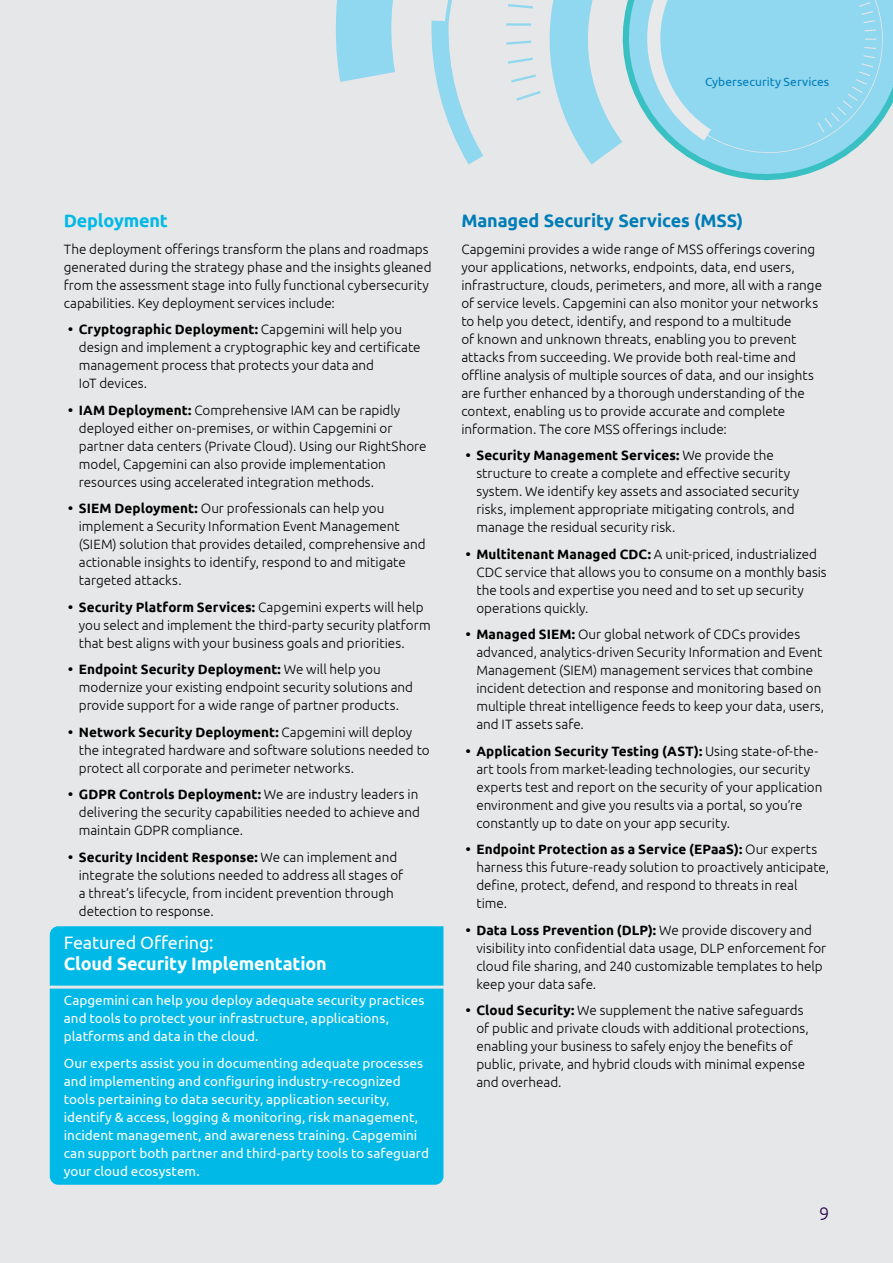
<style>
.page{position:relative;width:893px;height:1263px;background:#e6e7e8}
.page>*{position:absolute;margin:0;border:0;box-sizing:border-box;transform-origin:0 0}
.t1{font:700 18px "Ubuntu";letter-spacing:-.01em;color:#007db7}
.t2{font:700 18px "Ubuntu";letter-spacing:-.01em;color:#fff}
.t3{font:18px "Ubuntu";letter-spacing:-.01em;color:#fff}
.t4{font:700 18px "Ubuntu";letter-spacing:-.01em;color:#00b9e7}
.t5{font:300 18px "Ubuntu";color:#2c004b}
.t6{font:300 13.5px/18px "Ubuntu";color:#000}
.t7{font:13.5px/18px "Ubuntu";letter-spacing:.005em;color:#fff}
.t8{font:12px "Ubuntu";letter-spacing:.01em;color:#007db6}
.s1{font-weight:700}
</style>
<div class="page">
<div style="left:50px;top:926px;width:393px;height:259px;background:#00b9e7"></div>
<hr style="left:46px;top:985px;width:400px;height:3px;background:#e6e7e8">
<svg style="left:700px;top:0;width:193px;height:181px"></svg>
<svg style="left:335px;top:0;width:551px;height:164px"></svg>
<p class="t8" style="left:705px;top:74px;width:126px">Cybersecurity Services</p>
<h1 class="t4" style="left:64px;top:209px;width:106px">Deployment</h1>
<p class="t6" style="left:64px;top:239px;width:369px">The deployment offerings transform the plans and roadmaps generated during the strategy phase and the insights gleaned from the assessment stage into fully functional cybersecurity capabilities. Key deployment services include:</p>
<p class="t6" style="left:79px;top:320px;width:343px;text-indent:-11px"><span class="s1">• Cryptographic Deployment:</span> Capgemini will help you design and implement a cryptographic key and certificate management process that protects your data and<br>IoT devices.</p>
<p class="t6" style="left:79px;top:400px;width:349px;text-indent:-11px"><span class="s1">• IAM Deployment:</span> Comprehensive IAM can be rapidly deployed either on-premises, or within Capgemini or partner data centers (Private Cloud). Using our RightShore model, Capgemini can also provide implementation resources using accelerated integration methods.</p>
<p class="t6" style="left:79px;top:499px;width:348px;text-indent:-11px"><span class="s1">• SIEM Deployment:</span> Our professionals can help you implement a Security Information Event Management (SIEM) solution that provides detailed, comprehensive and actionable insights to identify, respond to and mitigate targeted attacks.</p>
<p class="t6" style="left:79px;top:597px;width:353px;text-indent:-11px"><span class="s1">• Security Platform Services:</span> Capgemini experts will help you select and implement the third-party security platform that best aligns with your business goals and priorities.</p>
<p class="t6" style="left:79px;top:660px;width:336px;text-indent:-11px"><span class="s1">• Endpoint Security Deployment:</span> We will help you modernize your existing endpoint security solutions and provide support for a wide range of partner products.</p>
<p class="t6" style="left:79px;top:722px;width:352px;text-indent:-11px"><span class="s1">• Network Security Deployment:</span> Capgemini will deploy the integrated hardware and software solutions needed to protect all corporate and perimeter networks.</p>
<p class="t6" style="left:79px;top:785px;width:343px;text-indent:-11px"><span class="s1">• GDPR Controls Deployment:</span> We are industry leaders in delivering the security capabilities needed to achieve and maintain GDPR compliance.</p>
<p class="t6" style="left:79px;top:847px;width:326px;text-indent:-11px"><span class="s1">• Security Incident Response:</span> We can implement and integrate the solutions needed to address all stages of a threat’s lifecycle, from incident prevention through detection to response.</p>
<h1 class="t3" style="left:64px;top:932px;width:151px">Featured Offering:</h1>
<h1 class="t2" style="left:64px;top:953px;width:264px">Cloud Security Implementation</h1>
<p class="t7" style="left:64px;top:991px;width:362px">Capgemini can help you deploy adequate security practices and tools to protect your infrastructure, applications, platforms and data in the cloud.</p>
<p class="t7" style="left:64px;top:1054px;width:367px">Our experts assist you in documenting adequate processes and implementing and configuring industry-recognized tools pertaining to data security, application security, identify &amp; access, logging &amp; monitoring, risk management, incident management, and awareness training. Capgemini can support both partner and third-party tools to safeguard your cloud ecosystem.</p>
<h1 class="t1" style="left:461px;top:209px;width:283px">Managed Security Services (MSS)</h1>
<p class="t6" style="left:461px;top:239px;width:362px">Capgemini provides a wide range of MSS offerings covering your applications, networks, endpoints, data, end users, infrastructure, clouds, perimeters, and more, all with a range of service levels. Capgemini can also monitor your networks to help you detect, identify, and respond to a multitude<br>of known and unknown threats, enabling you to prevent attacks from succeeding. We provide both real-time and offline analysis of multiple sources of data, and our insights are further enhanced by a thorough understanding of the context, enabling us to provide accurate and complete information. The core MSS offerings include:</p>
<p class="t6" style="left:476px;top:446px;width:324px;text-indent:-11px"><span class="s1">• Security Management Services:</span> We provide the structure to create a complete and effective security system. We identify key assets and associated security risks, implement appropriate mitigating controls, and manage the residual security risk.</p>
<p class="t6" style="left:476px;top:544px;width:352px;text-indent:-11px"><span class="s1">• Multitenant Managed CDC:</span> A unit-priced, industrialized CDC service that allows you to consume on a monthly basis the tools and expertise you need and to set up security operations quickly.</p>
<p class="t6" style="left:476px;top:625px;width:349px;text-indent:-11px"><span class="s1">• Managed SIEM:</span> Our global network of CDCs provides advanced, analytics-driven Security Information and Event Management (SIEM) management services that combine incident detection and response and monitoring based on multiple threat intelligence feeds to keep your data, users, and IT assets safe.</p>
<p class="t6" style="left:476px;top:741px;width:348px;text-indent:-11px"><span class="s1">• Application Security Testing (AST):</span> Using state-of-the&shy;art tools from market-leading technologies, our security experts test and report on the security of your application environment and give you results via a portal, so you’re constantly up to date on your app security.</p>
<p class="t6" style="left:476px;top:840px;width:354px;text-indent:-11px"><span class="s1">• Endpoint Protection as a Service (EPaaS):</span> Our experts harness this future-ready solution to proactively anticipate, define, protect, defend, and respond to threats in real time.</p>
<p class="t6" style="left:476px;top:920px;width:351px;text-indent:-11px"><span class="s1">• Data Loss Prevention (DLP):</span> We provide discovery and visibility into confidential data usage, DLP enforcement for cloud file sharing, and 240 customizable templates to help keep your data safe.</p>
<p class="t6" style="left:476px;top:1001px;width:334px;text-indent:-11px"><span class="s1">• Cloud Security:</span> We supplement the native safeguards of public and private clouds with additional protections, enabling your business to safely enjoy the benefits of public, private, and hybrid clouds with minimal expense and overhead.</p>
<h1 class="t5" style="left:819px;top:1203px;width:12px">9</h1>
</div>
